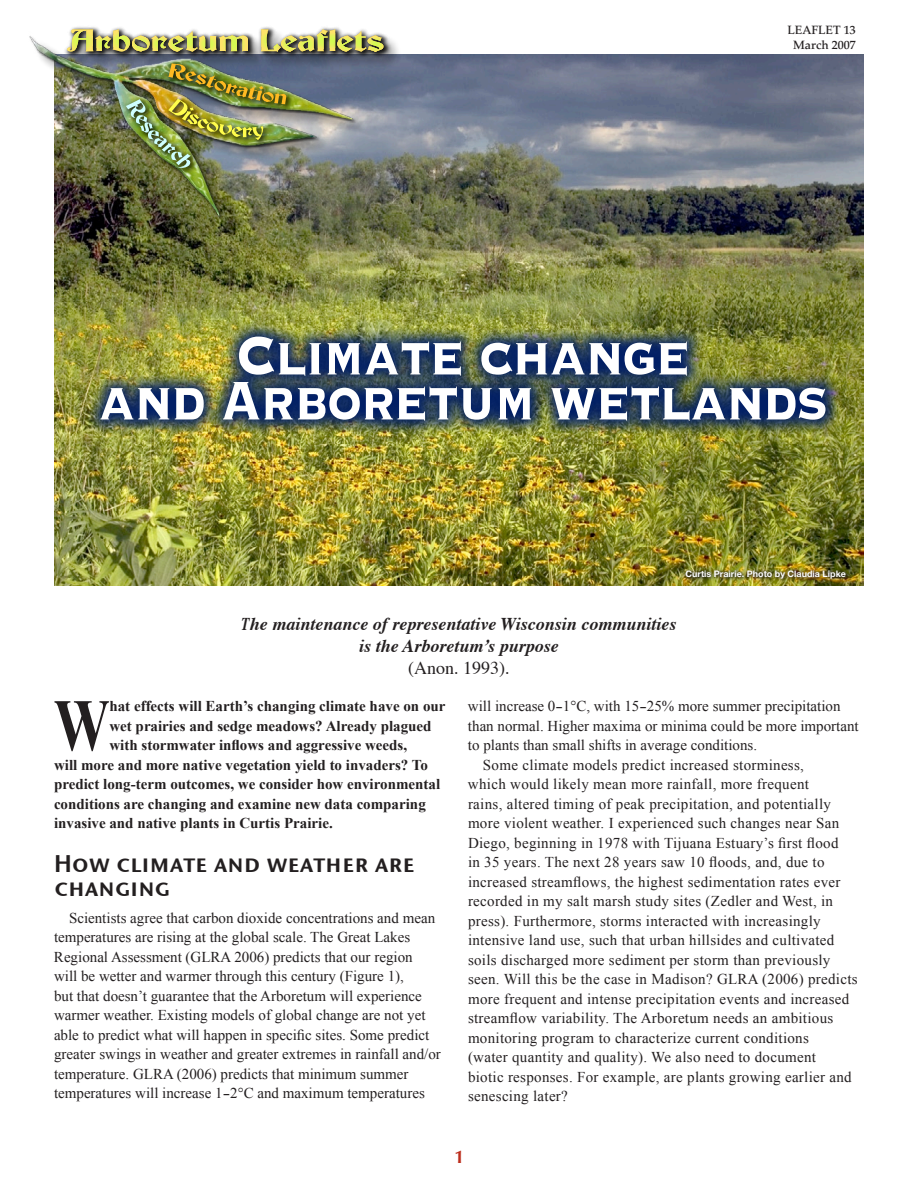
<style>
.page{position:relative;width:918px;height:1188px;background:#fff}
.page>*{position:absolute;margin:0;border:0;box-sizing:border-box;transform-origin:0 0}
.t1{font:700 73.95px "Times New Roman";color:#231f20;scale:.75 1}
.t2{font:700 71.25px "Copperplate";letter-spacing:-.025em;color:#fff;scale:.8 1}
.t3{font:24px/24px "Stone Sans Sem SCITCTT Semi";color:#231f20}
.t4{font:italic 700 18px/21.6px "Times";color:#231f20;text-align:center;scale:.75 1}
.t5{font:18px "Times";color:#231f20}
.t6{font:700 18px "Optima";color:#bc2e1d}
.t7{font:15px "Times New Roman";letter-spacing:.02em;color:#231f20}
.t8{font:15px/19.5px "Times New Roman";color:#231f20}
.t9{font:700 15px "Times New Roman";color:#231f20}
.t10{font:500 12px/14.4px "Palatino";color:#231f20;text-align:center}
.t11{font:700 9px "Helvetica Neue";color:#fff}
</style>
<div class="page">
<img style="left:54px;top:54px;width:809px;height:531px">
<div style="left:30px;top:26px;width:375px;height:207px;background:#000;opacity:.35"></div>
<img style="left:29px;top:26px;width:333px;height:211px">
<img style="left:286px;top:89px;width:10px;height:23px">
<img style="left:121px;top:95px;width:5px;height:31px">
<img style="left:171px;top:169px;width:30px;height:7px">
<img style="left:126px;top:63px;width:160px;height:106px">
<img style="left:62px;top:26px;width:40px;height:34px">
<img style="left:91px;top:52px;width:16px;height:8px">
<img style="left:107px;top:26px;width:32px;height:34px">
<img style="left:127px;top:52px;width:19px;height:8px">
<img style="left:146px;top:52px;width:18px;height:8px">
<img style="left:164px;top:52px;width:16px;height:8px">
<img style="left:180px;top:27px;width:26px;height:33px">
<img style="left:193px;top:52px;width:21px;height:8px">
<img style="left:214px;top:32px;width:42px;height:28px">
<svg style="left:67px;top:29px;width:181px;height:23px"></svg>
<img style="left:256px;top:26px;width:34px;height:35px">
<img style="left:276px;top:52px;width:17px;height:8px">
<img style="left:293px;top:52px;width:19px;height:8px">
<img style="left:312px;top:26px;width:13px;height:34px">
<img style="left:325px;top:26px;width:20px;height:34px">
<img style="left:333px;top:31px;width:60px;height:30px">
<img style="left:349px;top:27px;width:26px;height:33px">
<svg style="left:261px;top:29px;width:122px;height:23px;background:#b5b57a"></svg>
<img style="left:82px;top:318px;width:762px;height:122px">
<img style="left:682px;top:567px;width:168px;height:16px">
<p class="t10" style="left:788px;top:23px;width:70px">LEAFLET 13<br>March 2007</p>
<h2 class="t2" style="left:236px;top:320px;width:570px">Climate change</h2>
<h2 class="t2" style="left:98px;top:365px;width:914px">and Arboretum wetlands</h2>
<p class="t11" style="left:686px;top:568px;width:162px">Curtis Prairie. Photo by Claudia Lipke</p>
<p class="t4" style="left:242px;top:615px;width:581px">The maintenance of representative Wisconsin communities is the Arboretum’s purpose</p>
<p class="t5" style="left:408px;top:660px;width:103px">(Anon. 1993).</p>
<h1 class="t1" style="left:54px;top:684px;width:75px">W</h1>
<p class="t9" style="left:109px;top:698px;width:338px">hat effects will Earth’s changing climate have on our</p>
<p class="t9" style="left:109px;top:717px;width:324px">wet prairies and sedge meadows? Already plagued</p>
<p class="t9" style="left:109px;top:737px;width:299px">with stormwater inflows and aggressive weeds,</p>
<p class="t9" style="left:54px;top:756px;width:376px">will more and more native vegetation yield to invaders? To</p>
<p class="t9" style="left:54px;top:776px;width:388px">predict long-term outcomes, we consider how environmental</p>
<p class="t9" style="left:54px;top:795px;width:373px">conditions are changing and examine new data comparing</p>
<p class="t9" style="left:54px;top:815px;width:280px">invasive and native plants in Curtis Prairie.</p>
<h3 class="t3" style="left:54px;top:851px;width:362px">How climate and weather are changing</h3>
<p class="t8" style="left:54px;top:908px;width:388px;text-indent:15px">Scientists agree that carbon dioxide concentrations and mean temperatures are rising at the global scale. The Great Lakes Regional Assessment (GLRA 2006) predicts that our region<br>will be wetter and warmer through this century (Figure 1),<br>but that doesn’t guarantee that the Arboretum will experience warmer weather. Existing models of global change are not yet able to predict what will happen in specific sites. Some predict greater swings in weather and greater extremes in rainfall and/or temperature. GLRA (2006) predicts that minimum summer temperatures will increase 1-2°C and maximum temperatures</p>
<p class="t8" style="left:468px;top:697px;width:374px">will increase 0-1°C, with 15-25% more summer precipitation</p>
<p class="t8" style="left:468px;top:716px;width:392px">than normal. Higher maxima or minima could be more important</p>
<p class="t8" style="left:468px;top:736px;width:291px">to plants than small shifts in average conditions.</p>
<p class="t7" style="left:483px;top:756px;width:322px">Some climate models predict increased storminess,</p>
<p class="t7" style="left:468px;top:776px;width:343px">which would likely mean more rainfall, more frequent</p>
<p class="t7" style="left:468px;top:795px;width:365px">rains, altered timing of peak precipitation, and potentially</p>
<p class="t7" style="left:468px;top:815px;width:373px">more violent weather. I experienced such changes near San</p>
<p class="t7" style="left:468px;top:834px;width:372px">Diego, beginning in 1978 with Tijuana Estuary’s first flood</p>
<p class="t7" style="left:468px;top:854px;width:358px">in 35 years. The next 28 years saw 10 floods, and, due to</p>
<p class="t7" style="left:468px;top:873px;width:374px">increased streamflows, the highest sedimentation rates ever</p>
<p class="t7" style="left:468px;top:893px;width:367px">recorded in my salt marsh study sites (Zedler and West, in</p>
<p class="t7" style="left:468px;top:912px;width:354px">press). Furthermore, storms interacted with increasingly</p>
<p class="t7" style="left:468px;top:932px;width:368px">intensive land use, such that urban hillsides and cultivated</p>
<p class="t7" style="left:468px;top:951px;width:364px">soils discharged more sediment per storm than previously</p>
<p class="t7" style="left:468px;top:971px;width:391px">seen. Will this be the case in Madison? GLRA (2006) predicts</p>
<p class="t7" style="left:468px;top:990px;width:383px">more frequent and intense precipitation events and increased</p>
<p class="t7" style="left:468px;top:1010px;width:367px">streamflow variability. The Arboretum needs an ambitious</p>
<p class="t7" style="left:468px;top:1029px;width:342px">monitoring program to characterize current conditions</p>
<p class="t7" style="left:468px;top:1049px;width:350px">(water quantity and quality). We also need to document</p>
<p class="t7" style="left:468px;top:1068px;width:385px">biotic responses. For example, are plants growing earlier and</p>
<p class="t7" style="left:468px;top:1088px;width:101px">senescing later?</p>
<p class="t6" style="left:454px;top:1146px;width:12px">1</p>
</div>
